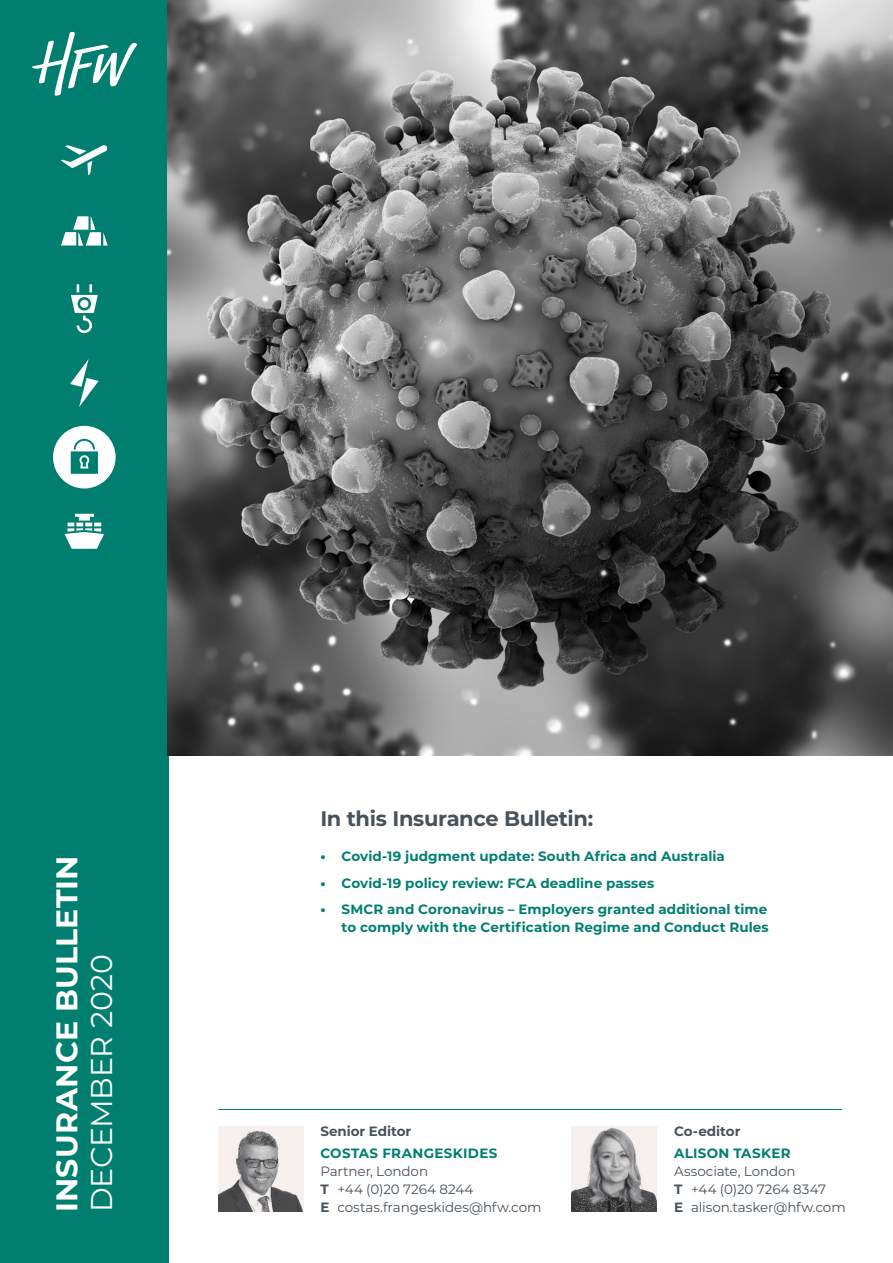
<style>
.page{position:relative;width:893px;height:1263px;background:#fff}
.page>*{position:absolute;margin:0;border:0;box-sizing:border-box;transform-origin:0 0}
.t1{font:700 30px "Montserrat";letter-spacing:.005em;color:#fff}
.t2{font:30px "Montserrat";letter-spacing:-.01em;color:#fff}
.t3{font:700 21px "Montserrat";letter-spacing:-.02em;color:#48525a}
.t4{font:700 13.5px/18px "Montserrat";letter-spacing:.005em;color:#007f71;text-align:right}
.t5{font:13.5px/18px "Montserrat";letter-spacing:-.005em;color:#48525a}
.t6{font:700 13.5px "Montserrat";letter-spacing:.025em;color:#007f71}
.t7{font:700 13.5px "Montserrat";letter-spacing:-.005em;color:#48525a}
.s1{font-weight:800}
.s2{font-weight:700}
</style>
<div class="page">
<div style="left:0;top:0;width:169px;height:1263px;background:#007f71"></div>
<svg style="left:32px;top:32px;width:105px;height:64px"></svg>
<img style="left:168px;top:0;width:725px;height:755px">
<svg style="left:65px;top:514px;width:39px;height:35px"></svg>
<svg style="left:71px;top:284px;width:27px;height:49px"></svg>
<svg style="left:61px;top:216px;width:47px;height:30px"></svg>
<svg style="left:61px;top:145px;width:47px;height:30px"></svg>
<svg style="left:70px;top:359px;width:29px;height:48px"></svg>
<div style="left:53px;top:426px;width:63px;height:62px;background:#fff;border-radius:50%"></div>
<svg style="left:71px;top:439px;width:27px;height:35px"></svg>
<img style="left:218px;top:1127px;width:85px;height:85px">
<img style="left:572px;top:1126px;width:85px;height:85px">
<hr style="left:218px;top:1109px;width:624px;height:1px;background:#007f71">
<h1 class="t1" style="left:45px;top:1212px;width:358px;rotate:-90deg">INSURANCE BULLETIN</h1>
<h1 class="t2" style="left:81px;top:1212px;width:259px;rotate:-90deg">DECEMBER 2020</h1>
<h2 class="t3" style="left:320px;top:803px;width:274px">In this Insurance Bulletin:</h2>
<p class="t4" style="left:320px;top:847px;width:406px"><span class="s1">•</span> Covid-19 judgment update: South Africa and Australia</p>
<p class="t4" style="left:320px;top:873px;width:336px"><span class="s1">•</span> Covid-19 policy review: FCA deadline passes</p>
<p class="t4" style="left:320px;top:900px;width:450px"><span class="s1">•</span> SMCR and Coronavirus – Employers granted additional time to comply with the Certification Regime and Conduct Rules</p>
<p class="t7" style="left:320px;top:1121px;width:93px">Senior Editor</p>
<p class="t6" style="left:320px;top:1143px;width:179px">COSTAS FRANGESKIDES</p>
<p class="t5" style="left:320px;top:1162px;width:223px">Partner, London<br><span class="s2">T</span> +44 (0)20 7264 8244<br><span class="s2">E</span> costas.frangeskides@hfw.com</p>
<p class="t7" style="left:674px;top:1121px;width:68px">Co-editor</p>
<p class="t6" style="left:674px;top:1143px;width:118px">ALISON TASKER</p>
<p class="t5" style="left:674px;top:1162px;width:173px">Associate, London<br><span class="s2">T</span> +44 (0)20 7264 8347<br><span class="s2">E</span> alison.tasker@hfw.com</p>
</div>
